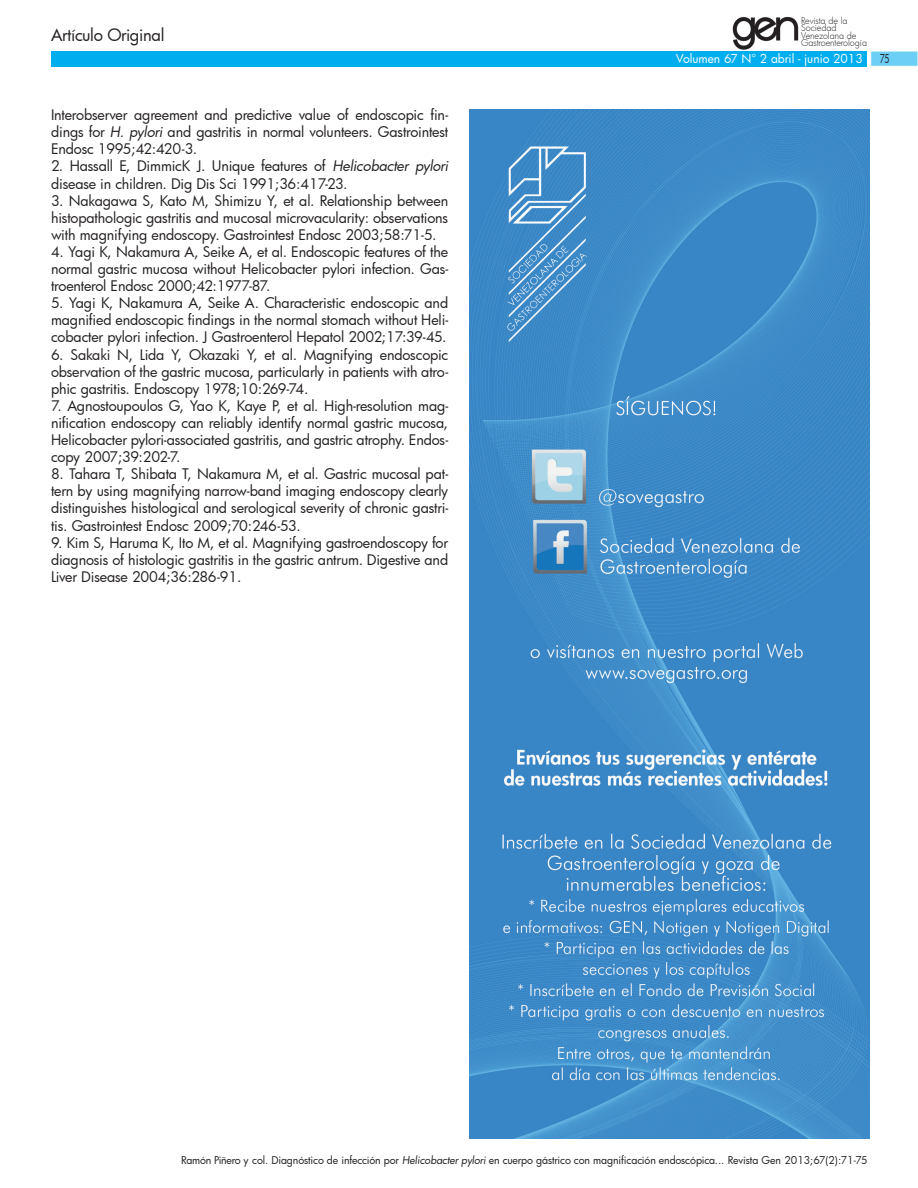
<style>
.page{position:relative;width:918px;height:1188px;background:#fff}
.page>*{position:absolute;margin:0;border:0;box-sizing:border-box;transform-origin:0 0}
.t1{font:16.5px "Futura";letter-spacing:-.02em;color:#231f20}
.t2{font:14.25px/17.1px "Futura";letter-spacing:-.015em;color:#231f20;text-align:justify}
.t3{font:12px "Futura";color:#fff}
.t4{font:12px "Futura";color:#231f20;scale:.7 1}
.t5{font:10.5px "Futura";letter-spacing:-.01em;color:#231f20}
.t6{font:300 9px/7.5px "Futura";letter-spacing:-.005em;color:#231f20}
.s1{font-style:italic}
</style>
<div class="page">
<div style="left:871px;top:51px;width:47px;height:15px;background:#6bcff6"></div>
<div style="left:51px;top:51px;width:816px;height:15px;background:#00aeef"></div>
<img style="left:732px;top:16px;width:66px;height:34px">
<img style="left:470px;top:110px;width:399px;height:1028px">
<p class="t1" style="left:51px;top:24px;width:115px">Artículo Original</p>
<p class="t2" style="left:51px;top:106px;width:399px">Interobserver agreement and predictive value of endoscopic fin&shy;dings for <span class="s1">H. pylori</span> and gastritis in normal volunteers. Gastrointest Endosc 1995;42:420-3.</p>
<p class="t2" style="left:51px;top:157px;width:399px">2. Hassall E, DimmicK J. Unique features of <span class="s1">Helicobacter pylori </span>disease in children. Dig Dis Sci 1991;36:417-23.</p>
<p class="t2" style="left:51px;top:192px;width:399px">3. Nakagawa S, Kato M, Shimizu Y, et al. Relationship between histopathologic gastritis and mucosal microvacularity: observations with magnifying endoscopy. Gastrointest Endosc 2003;58:71-5.</p>
<p class="t2" style="left:51px;top:243px;width:399px">4. Yagi K, Nakamura A, Seike A, et al. Endoscopic features of the normal gastric mucosa without Helicobacter pylori infection. Gas&shy;troenterol Endosc 2000;42:1977-87.</p>
<p class="t2" style="left:51px;top:294px;width:399px">5. Yagi K, Nakamura A, Seike A. Characteristic endoscopic and magnified endoscopic findings in the normal stomach without Heli&shy;cobacter pylori infection. J Gastroenterol Hepatol 2002;17:39-45.</p>
<p class="t2" style="left:51px;top:345px;width:399px">6. Sakaki N, Lida Y, Okazaki Y, et al. Magnifying endoscopic observation of the gastric mucosa, particularly in patients with atro&shy;phic gastritis. Endoscopy 1978;10:269-74.</p>
<p class="t2" style="left:51px;top:397px;width:399px">7. Agnostoupoulos G, Yao K, Kaye P, et al. High-resolution mag&shy;nification endoscopy can reliably identify normal gastric mucosa, Helicobacter pylori-associated gastritis, and gastric atrophy. Endos&shy;copy 2007;39:202-7.</p>
<p class="t2" style="left:51px;top:465px;width:399px">8. Tahara T, Shibata T, Nakamura M, et al. Gastric mucosal pat&shy;tern by using magnifying narrow-band imaging endoscopy clearly distinguishes histological and serological severity of chronic gastri&shy;tis. Gastrointest Endosc 2009;70:246-53.</p>
<p class="t2" style="left:51px;top:534px;width:399px">9. Kim S, Haruma K, Ito M, et al. Magnifying gastroendoscopy for diagnosis of histologic gastritis in the gastric antrum. Digestive and Liver Disease 2004;36:286-91.</p>
<p class="t6" style="left:801px;top:17px;width:67px">Revista de la<br>Sociedad<br>Venezolana de<br>Gastroenterología</p>
<p class="t3" style="left:676px;top:51px;width:188px">Volumen 67 N° 2 abril - junio 2013</p>
<p class="t4" style="left:880px;top:51px;width:15px">75</p>
<p class="t5" style="left:181px;top:1153px;width:688px">Ramón Piñero y col. Diagnóstico de infección por Helicobacter pylori en cuerpo gástrico con magnificación endoscópica... Revista Gen 2013;67(2):71-75</p>
</div>
